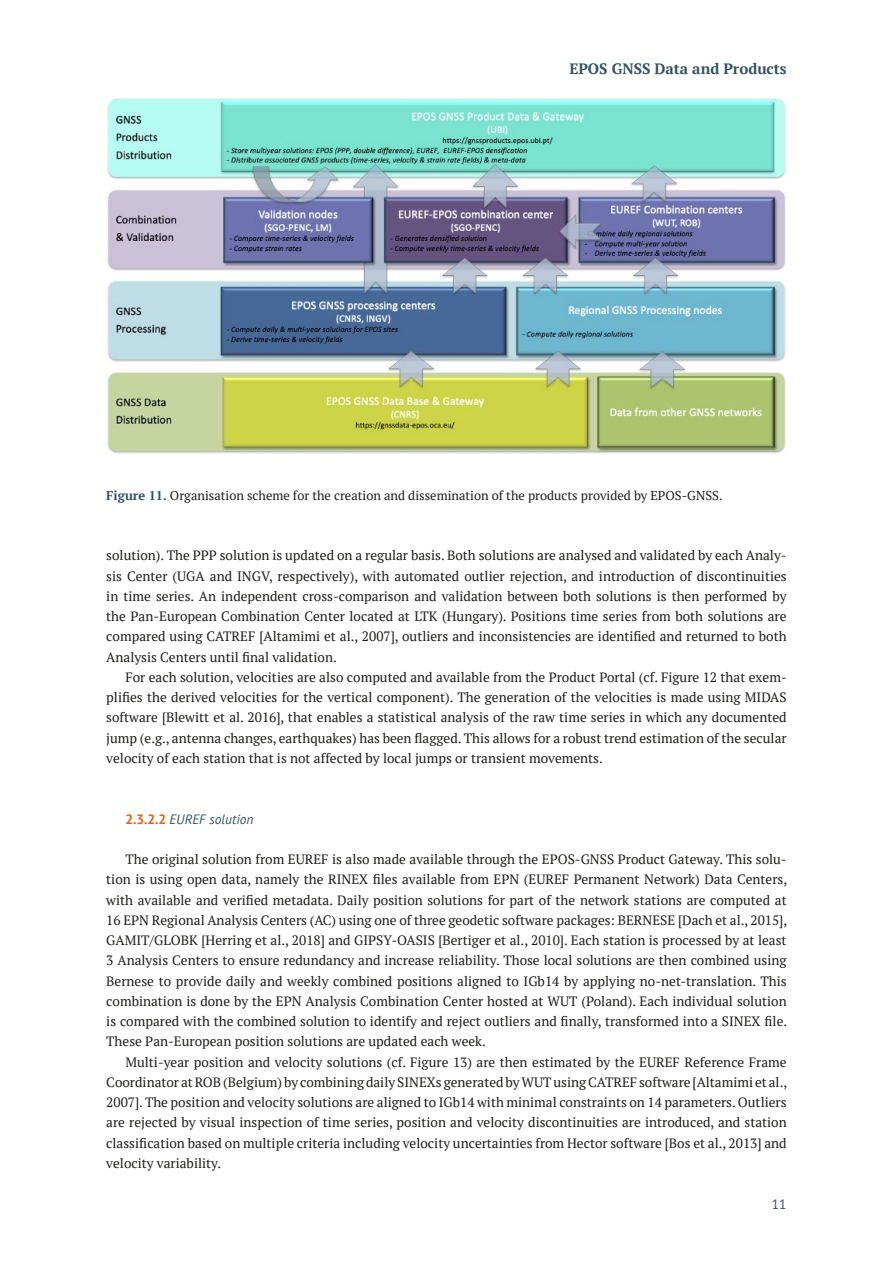
<style>
.page{position:relative;width:893px;height:1263px;background:#fff}
.page>*{position:absolute;margin:0;border:0;box-sizing:border-box;transform-origin:0 0}
.t1{font:700 15px "PT Serif";color:#315161}
.t2{font:13.5px/20.2px "PT Serif";color:#1d1d1b;text-align:justify}
.t3{font:italic 13.5px "PT Sans";color:#315161}
.t4{font:13.5px "PT Sans";color:#315161}
.t5{font:12.75px "PT Serif";color:#1d1d1b}
.s1{font-weight:700;color:#315161}
.s2{font-weight:700;font-style:normal;color:#e85d0d}
</style>
<div class="page">
<img style="left:107px;top:99px;width:679px;height:354px">
<p class="t1" style="left:569px;top:59px;width:219px">EPOS GNSS Data and Products</p>
<p class="t5" style="left:106px;top:487px;width:618px"><span class="s1">Figure 11.</span> Organisation scheme for the creation and dissemination of the products provided by EPOS-GNSS.</p>
<p class="t2" style="left:106px;top:545px;width:682px;text-align:left">solution). The PPP solution is updated on a regular basis. Both solutions are analysed and validated by each Analy&shy;sis Center (UGA and INGV, respectively), with automated outlier rejection, and introduction of discontinuities in time series. An independent cross-comparison and validation between both solutions is then performed by the Pan-European Combination Center located at LTK (Hungary). Positions time series from both solutions are compared using CATREF [Altamimi et al., 2007], outliers and inconsistencies are identified and returned to both Analysis Centers until final validation.</p>
<p class="t2" style="left:106px;top:667px;width:682px;text-indent:19px">For each solution, velocities are also computed and available from the Product Portal (cf. Figure 12 that exem&shy;plifies the derived velocities for the vertical component). The generation of the velocities is made using MIDAS software [Blewitt et al. 2016], that enables a statistical analysis of the raw time series in which any documented jump (e.g., antenna changes, earthquakes) has been flagged. This allows for a robust trend estimation of the secular velocity of each station that is not affected by local jumps or transient movements.</p>
<p class="t3" style="left:125px;top:810px;width:130px"><span class="s2">2.3.2.2</span> EUREF solution</p>
<p class="t2" style="left:106px;top:849px;width:682px;text-indent:19px">The original solution from EUREF is also made available through the EPOS-GNSS Product Gateway. This solu&shy;tion is using open data, namely the RINEX files available from EPN (EUREF Permanent Network) Data Centers, with available and verified metadata. Daily position solutions for part of the network stations are computed at 16 EPN Regional Analysis Centers (AC) using one of three geodetic software packages: BERNESE [Dach et al., 2015], GAMIT/GLOBK [Herring et al., 2018] and GIPSY-OASIS [Bertiger et al., 2010]. Each station is processed by at least 3 Analysis Centers to ensure redundancy and increase reliability. Those local solutions are then combined using Bernese to provide daily and weekly combined positions aligned to IGb14 by applying no-net-translation. This combination is done by the EPN Analysis Combination Center hosted at WUT (Poland). Each individual solution is compared with the combined solution to identify and reject outliers and finally, transformed into a SINEX file.<br>These Pan-European position solutions are updated each week.</p>
<p class="t2" style="left:106px;top:1051px;width:682px;text-indent:19px">Multi-year position and velocity solutions (cf. Figure 13) are then estimated by the EUREF Reference Frame Coordinator at ROB (Belgium) by combining daily SINEXs generated by WUT using CATREF software [Altamimi et al., 2007]. The position and velocity solutions are aligned to IGb14 with minimal constraints on 14 parameters. Outliers are rejected by visual inspection of time series, position and velocity discontinuities are introduced, and station classification based on multiple criteria including velocity uncertainties from Hector software [Bos et al., 2013] and velocity variability.</p>
<p class="t4" style="left:772px;top:1195px;width:16px">11</p>
</div>
